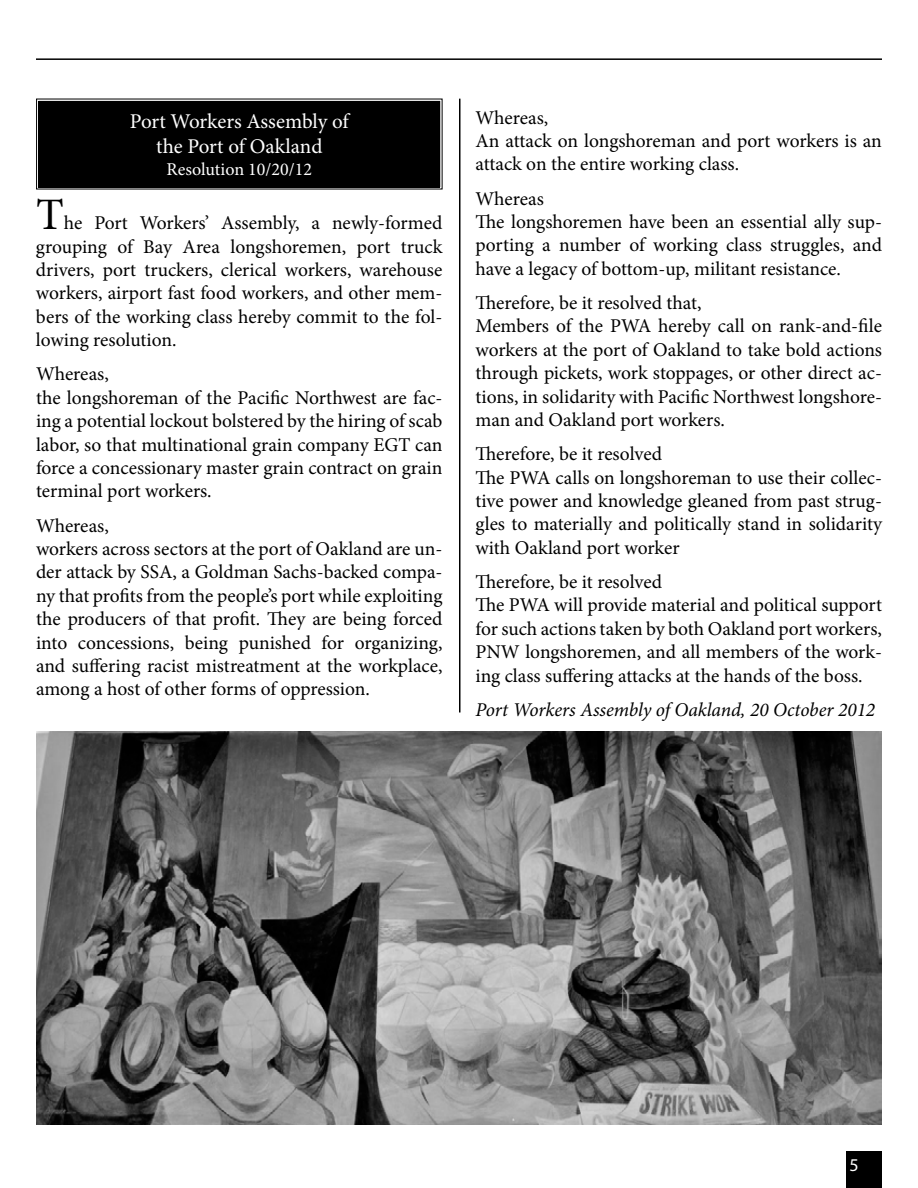
<style>
.page{position:relative;width:918px;height:1188px;background:#fff}
.page>*{position:absolute;margin:0;border:0;box-sizing:border-box;transform-origin:0 0}
.t1{font:45px "Minion Pro";color:#000}
.t2{font:21px/25.2px "Minion Pro";letter-spacing:-.005em;color:#fff;text-align:center}
.t3{font:19.5px/23.4px "Minion Pro";letter-spacing:-.005em;color:#000}
.t4{font:italic 19.5px "Minion Pro";letter-spacing:-.005em;color:#000}
.t5{font:18px "Minion Pro";color:#fff}
.t6{font:18px "Myriad Pro";color:#fff}
</style>
<div class="page">
<div style="left:846px;top:1151px;width:36px;height:37px;background:#000"></div>
<hr style="left:36px;top:58px;width:846px;height:2px;background:#000">
<svg style="left:36px;top:98px;width:407px;height:92px;background:#0a0a0a"></svg>
<div style="left:38px;top:101px;width:402px;height:86px;border:2px solid #000"></div>
<img style="left:36px;top:732px;width:846px;height:393px">
<hr style="left:459px;top:99px;width:1px;height:613px;background:#000">
<p class="t2" style="left:130px;top:109px;width:220px">Port Workers Assembly of the Port of Oakland</p>
<p class="t5" style="left:167px;top:157px;width:147px">Resolution 10/20/12</p>
<h1 class="t1" style="left:36px;top:185px;width:29px">T</h1>
<p class="t3" style="left:36px;top:211px;width:408px;text-align:justify;text-indent:28px">he Port Workers’ Assembly, a newly-formed grouping of Bay Area longshoremen, port truck drivers, port truckers, clerical workers, warehouse workers, airport fast food workers, and other mem&shy;bers of the working class hereby commit to the fol&shy;lowing resolution.</p>
<p class="t3" style="left:36px;top:363px;width:408px">Whereas,<br>the longshoreman of the Pacific Northwest are fac&shy;ing a potential lockout bolstered by the hiring of scab labor, so that multinational grain company EGT can force a concessionary master grain contract on grain terminal port workers.</p>
<p class="t3" style="left:36px;top:514px;width:408px">Whereas,<br>workers across sectors at the port of Oakland are un&shy;der attack by SSA, a Goldman Sachs-backed compa&shy;ny that profits from the people’s port while exploiting the producers of that profit. They are being forced into concessions, being punished for organizing, and suffering racist mistreatment at the workplace, among a host of other forms of oppression.</p>
<p class="t3" style="left:476px;top:106px;width:408px">Whereas,<br>An attack on longshoreman and port workers is an attack on the entire working class.</p>
<p class="t3" style="left:476px;top:187px;width:408px">Whereas<br>The longshoremen have been an essential ally sup&shy;porting a number of working class struggles, and have a legacy of bottom-up, militant resistance.</p>
<p class="t3" style="left:476px;top:291px;width:408px">Therefore, be it resolved that,<br>Members of the PWA hereby call on rank-and-file workers at the port of Oakland to take bold actions through pickets, work stoppages, or other direct ac&shy;tions, in solidarity with Pacific Northwest longshore&shy;man and Oakland port workers.</p>
<p class="t3" style="left:476px;top:442px;width:408px">Therefore, be it resolved<br>The PWA calls on longshoreman to use their collec&shy;tive power and knowledge gleaned from past strug&shy;gles to materially and politically stand in solidarity with Oakland port worker</p>
<p class="t3" style="left:476px;top:570px;width:408px">Therefore, be it resolved<br>The PWA will provide material and political support for such actions taken by both Oakland port workers, PNW longshoremen, and all members of the work&shy;ing class suffering attacks at the hands of the boss.</p>
<p class="t4" style="left:476px;top:696px;width:401px">Port Workers Assembly of Oakland, 20 October 2012</p>
<p class="t6" style="left:849px;top:1154px;width:11px">5</p>
</div>
